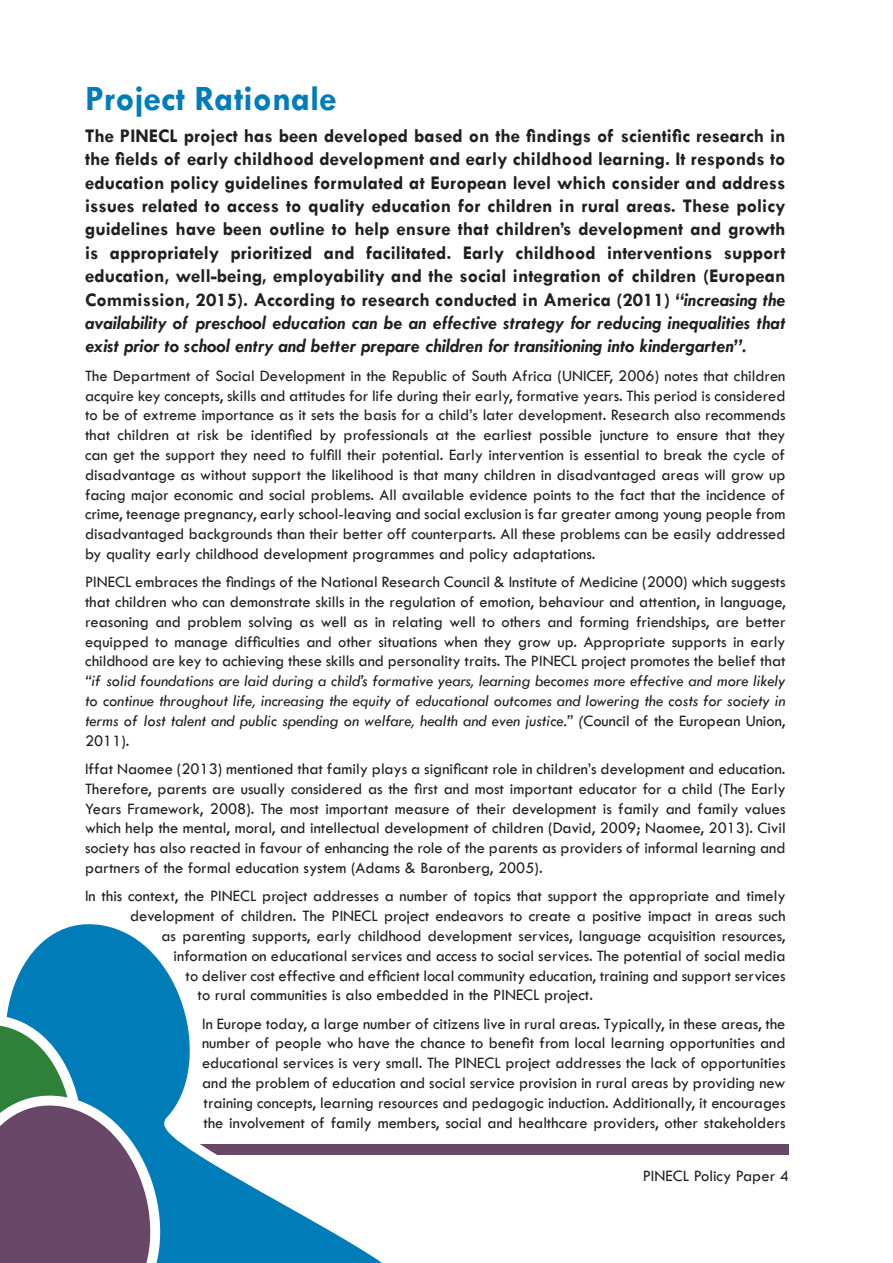
<style>
.page{position:relative;width:893px;height:1263px;background:#fff}
.page>*{position:absolute;margin:0;border:0;box-sizing:border-box;transform-origin:0 0}
.Headline{font:700 36px "Tw Cen";color:#007db8}
.t1{font:700 19.5px/23.4px "Tw Cen";color:#231f20;text-align:justify}
.t2{font:16.5px/19.8px "Tw Cen";color:#231f20;text-align:justify}
.s1{font-style:italic}
</style>
<div class="page">
<div style="left:85px;top:1144px;width:704px;height:10px;background:#694768"></div>
<svg style="left:11px;top:924px;width:408px;height:339px"></svg>
<svg style="left:0;top:994px;width:141px;height:81px;background:#1f89a9"></svg>
<svg style="left:0;top:1075px;width:379px;height:188px"></svg>
<p class="Headline" style="left:85px;top:77px;width:253px">Project Rationale</p>
<p class="t1" style="left:85px;top:123px;width:702px">The PINECL project has been developed based on the findings of scientific research in the fields of early childhood development and early childhood learning. It responds to education policy guidelines formulated at European level which consider and address issues related to access to quality education for children in rural areas. These policy guidelines have been outline to help ensure that children’s development and growth is appropriately prioritized and facilitated. Early childhood interventions support education, well-being, employability and the social integration of children (European Commission, 2015). According to research conducted in America (2011) <span class="s1">“increasing the availability of preschool education can be an effective strategy for reducing inequalities that exist prior to school entry and better prepare children for transitioning into kindergarten”.</span></p>
<p class="t2" style="left:85px;top:366px;width:702px">The Department of Social Development in the Republic of South Africa (UNICEF, 2006) notes that children acquire key concepts, skills and attitudes for life during their early, formative years. This period is considered to be of extreme importance as it sets the basis for a child’s later development. Research also recommends that children at risk be identified by professionals at the earliest possible juncture to ensure that they can get the support they need to fulfill their potential. Early intervention is essential to break the cycle of disadvantage as without support the likelihood is that many children in disadvantaged areas will grow up facing major economic and social problems. All available evidence points to the fact that the incidence of crime, teenage pregnancy, early school-leaving and social exclusion is far greater among young people from disadvantaged backgrounds than their better off counterparts. All these problems can be easily addressed by quality early childhood development programmes and policy adaptations.</p>
<p class="t2" style="left:85px;top:572px;width:702px">PINECL embraces the findings of the National Research Council &amp; Institute of Medicine (2000) which suggests that children who can demonstrate skills in the regulation of emotion, behaviour and attention, in language, reasoning and problem solving as well as in relating well to others and forming friendships, are better equipped to manage difficulties and other situations when they grow up. Appropriate supports in early childhood are key to achieving these skills and personality traits. The PINECL project promotes the belief that <span class="s1">“if solid foundations are laid during a child’s formative years, learning becomes more effective and more likely to continue throughout life, increasing the equity of educational outcomes and lowering the costs for society in terms of lost talent and public spending on welfare, health and even justice.” (</span>Council of the European Union, 2011).</p>
<p class="t2" style="left:85px;top:759px;width:702px">Iffat Naomee (2013) mentioned that family plays a significant role in children’s development and education.<br>Therefore, parents are usually considered as the first and most important educator for a child (The Early Years Framework, 2008). The most important measure of their development is family and family values which help the mental, moral, and intellectual development of children (David, 2009; Naomee, 2013). Civil society has also reacted in favour of enhancing the role of the parents as providers of informal learning and partners of the formal education system (Adams &amp; Baronberg, 2005).</p>
<p class="t2" style="left:85px;top:886px;width:702px">In this context, the PINECL project addresses a number of topics that support the appropriate and timely</p>
<p class="t2" style="left:130px;top:906px;width:657px">development of children. The PINECL project endeavors to create a positive impact in areas such</p>
<p class="t2" style="left:162px;top:926px;width:625px">as parenting supports, early childhood development services, language acquisition resources,</p>
<p class="t2" style="left:174px;top:945px;width:614px">information on educational services and access to social services. The potential of social media</p>
<p class="t2" style="left:186px;top:965px;width:602px">to deliver cost effective and efficient local community education, training and support services</p>
<p class="t2" style="left:198px;top:985px;width:397px">to rural communities is also embedded in the PINECL project.</p>
<p class="t2" style="left:202px;top:1013px;width:585px">In Europe today, a large number of citizens live in rural areas. Typically, in these areas, the number of people who have the chance to benefit from local learning opportunities and educational services is very small. The PINECL project addresses the lack of opportunities and the problem of education and social service provision in rural areas by providing new training concepts, learning resources and pedagogic induction. Additionally, it encourages the involvement of family members, social and healthcare providers, other stakeholders</p>
<p class="t2" style="left:643px;top:1166px;width:148px">PINECL Policy Paper 4</p>
</div>
